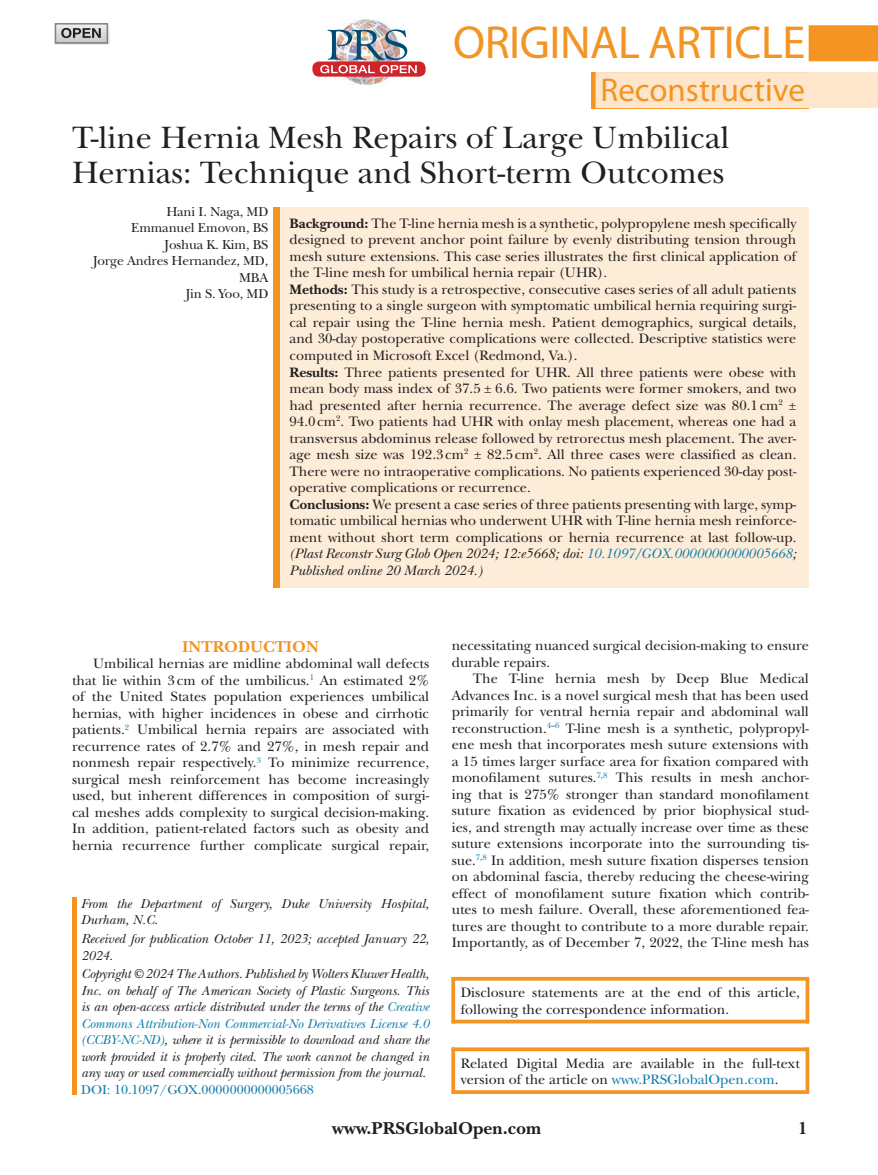
<style>
.page{position:relative;width:878px;height:1175px;background:#fff}
.page>*{position:absolute;margin:0;border:0;box-sizing:border-box;transform-origin:0 0}
.t1{font:46.5px "Myriad Pro";letter-spacing:-.01em;color:#f39423}
.t2{font:33px "Myriad Pro";color:#f39423}
.t3{font:32.25px/34.5px "New Baskerville Std";color:#231f20}
.t4{font:700 18px "New Baskerville Std";color:#231f20}
.t5{font:700 16.5px "New Baskerville Std";color:#f39423}
.t6{font:14.25px/16.5px "New Baskerville Std";color:#231f20}
.t7{font:italic 13.5px/16.5px "New Baskerville Std";color:#231f20}
.t8{font:13.5px/16.5px "New Baskerville Std";letter-spacing:-.01em;color:#231f20;text-align:right}
.t9{font:13.5px "New Baskerville Std";color:#0f7eac}
.s1{font-weight:700}
.s2{font-style:italic}
.s3{font-style:italic;color:#0f7eac}
.s4{color:#0f7eac}
</style>
<div class="page">
<div style="left:595px;top:72px;width:283px;height:36px;background:#fde6cb"></div>
<div style="left:808px;top:25px;width:70px;height:36px;background:#f39423"></div>
<img style="left:343px;top:20px;width:48px;height:64px">
<div style="left:312px;top:61px;width:113px;height:16px;background:#d1232a;border-radius:7px"></div>
<img style="left:320px;top:29px;width:97px;height:44px">
<div style="left:274px;top:126px;width:534px;height:461px;background:#fdecd8"></div>
<div style="left:274px;top:205px;width:6px;height:77px;background:#f39423"></div>
<div style="left:274px;top:271px;width:6px;height:93px;background:#f39423"></div>
<div style="left:274px;top:354px;width:6px;height:142px;background:#f39423"></div>
<div style="left:274px;top:486px;width:6px;height:101px;background:#f39423"></div>
<hr style="left:72px;top:897px;width:4px;height:33px;background:#f39423">
<hr style="left:72px;top:930px;width:4px;height:35px;background:#f39423">
<hr style="left:72px;top:965px;width:4px;height:118px;background:#f39423">
<hr style="left:72px;top:1081px;width:4px;height:13px;background:#f39423">
<div style="left:272px;top:126px;width:536px;height:80px;background:#fff"></div>
<img style="left:54px;top:23px;width:55px;height:22px">
<svg style="left:451px;top:977px;width:4px;height:46px"></svg>
<svg style="left:805px;top:977px;width:4px;height:46px"></svg>
<svg style="left:452px;top:976px;width:356px;height:4px"></svg>
<svg style="left:452px;top:1019px;width:356px;height:4px"></svg>
<svg style="left:451px;top:1047px;width:4px;height:47px"></svg>
<svg style="left:805px;top:1047px;width:4px;height:47px"></svg>
<svg style="left:452px;top:1047px;width:356px;height:4px"></svg>
<svg style="left:452px;top:1090px;width:356px;height:4px"></svg>
<div style="left:55px;top:23px;width:53px;height:21px;border:2px solid #808285"></div>
<svg style="left:61px;top:28px;width:40px;height:10px"></svg>
<h1 class="t1" style="left:453px;top:14px;width:354px">Original Article</h1>
<h2 class="t2" style="left:600px;top:69px;width:206px">Reconstructive</h2>
<h3 class="t3" style="left:72px;top:121px;width:659px">T-line Hernia Mesh Repairs of Large Umbilical<br>Hernias: Technique and Short-term Outcomes</h3>
<p class="t8" style="left:93px;top:203px;width:177px">Hani I. Naga, MD<br>Emmanuel Emovon, BS<br>Joshua K. Kim, BS<br>Jorge Andres Hernandez, MD,<br>MBA<br>Jin S. Yoo, MD</p>
<p class="t6" style="left:289px;top:215px;width:508px"><span class="s1">Background:</span> The T-line hernia mesh is a synthetic, polypropylene mesh specifically designed to prevent anchor point failure by evenly distributing tension through mesh suture extensions. This case series illustrates the first clinical application of the T-line mesh for umbilical hernia repair (UHR).<br><span class="s1">Methods:</span> This study is a retrospective, consecutive cases series of all adult patients presenting to a single surgeon with symptomatic umbilical hernia requiring surgi&shy;cal repair using the T-line hernia mesh. Patient demographics, surgical details, and 30-day postoperative complications were collected. Descriptive statistics were computed in Microsoft Excel (Redmond, Va.).<br><span class="s1">Results:</span> Three patients presented for UHR. All three patients were obese with mean body mass index of 37.5 ± 6.6. Two patients were former smokers, and two had presented after hernia recurrence. The average defect size was 80.1cm<sup>2</sup> ± 94.0cm<sup>2</sup>. Two patients had UHR with onlay mesh placement, whereas one had a transversus abdominus release followed by retrorectus mesh placement. The aver&shy;age mesh size was 192.3cm<sup>2</sup> ± 82.5cm<sup>2</sup>. All three cases were classified as clean.<br>There were no intraoperative complications. No patients experienced 30-day post&shy;operative complications or recurrence.<br><span class="s1">Conclusions:</span> We present a case series of three patients presenting with large, symp&shy;tomatic umbilical hernias who underwent UHR with T-line hernia mesh reinforce&shy;ment without short term complications or hernia recurrence at last follow-up. <span class="s2">(Plast Reconstr Surg Glob Open 2024; 12:e5668; doi:</span> <span class="s3">10.1097/GOX.0000000000005668</span><span class="s2">; Published online 20 March 2024.)</span></p>
<p class="t5" style="left:182px;top:637px;width:138px">INTRODUCTION</p>
<p class="t6" style="left:72px;top:655px;width:359px;text-align:justify;text-indent:21px">Umbilical hernias are midline abdominal wall defects that lie within 3cm of the umbilicus.<sup>1</sup> An estimated 2% of the United States population experiences umbilical hernias, with higher incidences in obese and cirrhotic patients.<sup>2</sup> Umbilical hernia repairs are associated with recurrence rates of 2.7% and 27%, in mesh repair and nonmesh repair respectively.<sup>3</sup> To minimize recurrence, surgical mesh reinforcement has become increasingly used, but inherent differences in composition of surgi&shy;cal meshes adds complexity to surgical decision-making.<br>In addition, patient-related factors such as obesity and hernia recurrence further complicate surgical repair,</p>
<p class="t7" style="left:81px;top:895px;width:350px">From the Department of Surgery, Duke University Hospital,<br>Durham, N.C.</p>
<p class="t7" style="left:81px;top:930px;width:350px">Received for publication October 11, 2023; accepted January 22,<br>2024.</p>
<p class="t7" style="left:81px;top:965px;width:350px;text-align:justify">Copyright © 2024 The Authors. Published by Wolters Kluwer Health, Inc. on behalf of The American Society of Plastic Surgeons. This is an open-access article distributed under the terms of the <span class="s4">Creative Commons Attribution-Non Commercial-No Derivatives License 4.0 (CCBY-NC-ND)</span>, where it is permissible to download and share the work provided it is properly cited. The work cannot be changed in any way or used commercially without permission from the journal.</p>
<p class="t9" style="left:81px;top:1081px;width:234px">DOI: 10.1097/GOX.0000000000005668</p>
<p class="t6" style="left:451px;top:637px;width:359px">necessitating nuanced surgical decision-making to ensure durable repairs.</p>
<p class="t6" style="left:451px;top:670px;width:359px;text-align:justify;text-indent:21px">The T-line hernia mesh by Deep Blue Medical Advances Inc. is a novel surgical mesh that has been used primarily for ventral hernia repair and abdominal wall reconstruction.<sup>4</sup><sup>–</sup><sup>6</sup> T-line mesh is a synthetic, polypropyl&shy;ene mesh that incorporates mesh suture extensions with a 15 times larger surface area for fixation compared with monofilament sutures.<sup>7</sup><sup>,</sup><sup>8</sup> This results in mesh anchor&shy;ing that is 275% stronger than standard monofilament suture fixation as evidenced by prior biophysical stud&shy;ies, and strength may actually increase over time as these suture extensions incorporate into the surrounding tis&shy;sue.<sup>7</sup><sup>,</sup><sup>8</sup> In addition, mesh suture fixation disperses tension on abdominal fascia, thereby reducing the cheese-wiring effect of monofilament suture fixation which contrib&shy;utes to mesh failure. Overall, these aforementioned fea&shy;tures are thought to contribute to a more durable repair.<br>Importantly, as of December 7, 2022, the T-line mesh has</p>
<p class="t6" style="left:460px;top:984px;width:341px">Disclosure statements are at the end of this article, following the correspondence information.</p>
<p class="t6" style="left:460px;top:1054px;width:341px">Related Digital Media are available in the full-text version of the article on <span class="s4">www.PRSGlobalOpen.com</span>.</p>
<p class="t4" style="left:332px;top:1118px;width:210px">www.PRSGlobalOpen.com</p>
<p class="t4" style="left:798px;top:1118px;width:11px">1</p>
</div>
